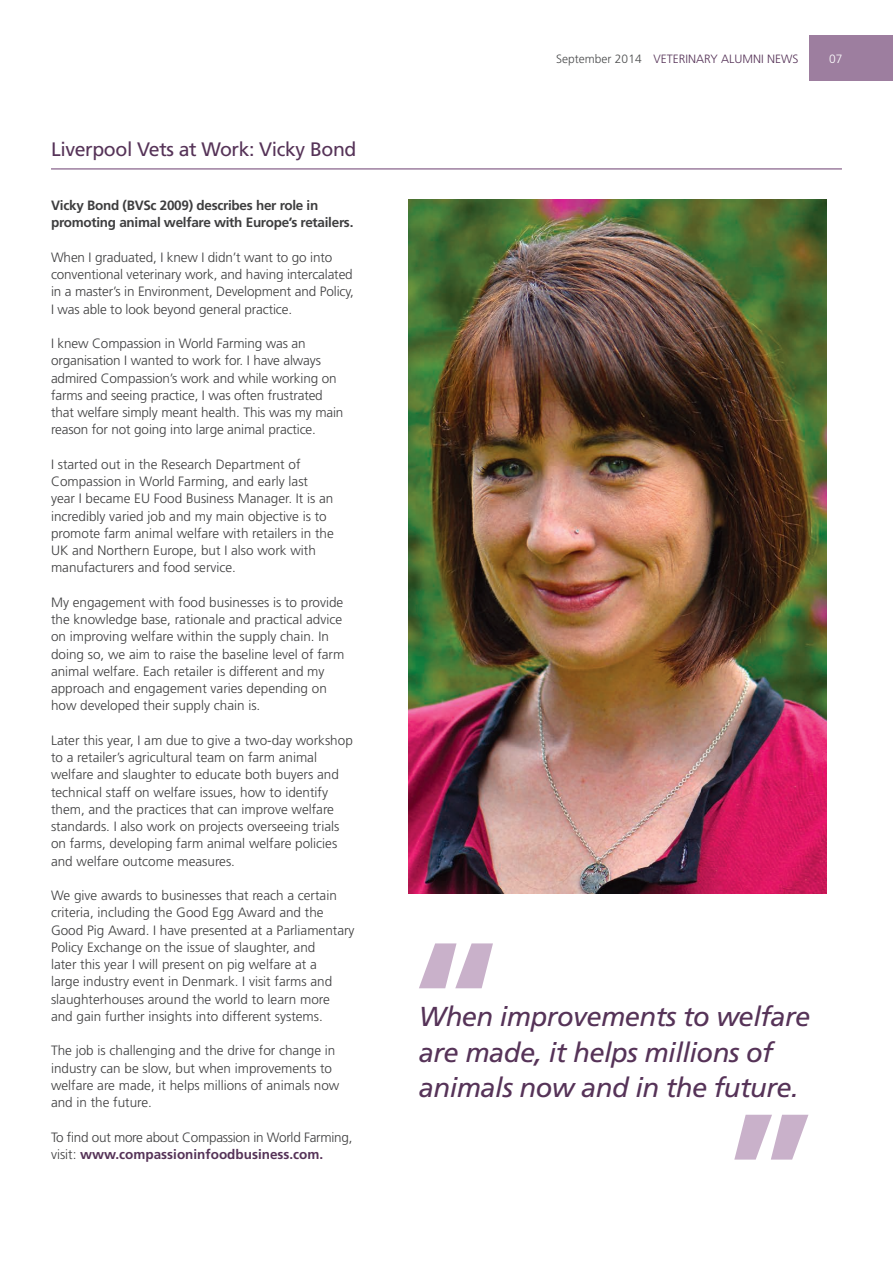
<style>
.page{position:relative;width:893px;height:1263px;background:#fff}
.page>*{position:absolute;margin:0;border:0;box-sizing:border-box;transform-origin:0 0}
.t1{font:italic 27.45px/35.7px "Frutiger LT Std";letter-spacing:-.02em;color:#563358}
.t2{font:19.5px "Frutiger LT Std";letter-spacing:-.02em;color:#563358}
.t3{font:300 13.5px/17.2px "Frutiger LT Std";color:#3e3e3f}
.t4{font:300 13.5px/17.2px "Frutiger LT Std";letter-spacing:-.02em;color:#3e3e3f}
.t5{font:700 13.5px/17.2px "Frutiger LT Std";letter-spacing:-.02em;color:#3e3e3f}
.t6{font:300 12px "Frutiger LT Std";color:#563358}
.t7{font:300 12px "Frutiger LT Std";color:#4b4c4d}
.t8{font:300 12px "Frutiger LT Std";color:#fff}
.s1{font-weight:700;color:#563358}
</style>
<div class="page">
<div style="left:810px;top:36px;width:83px;height:45px;background:#9d7e9f"></div>
<hr style="left:51px;top:168px;width:791px;height:2px;background:#9d7e9f">
<svg style="left:419px;top:943px;width:74px;height:45px"></svg>
<svg style="left:734px;top:1115px;width:74px;height:44px"></svg>
<img style="left:409px;top:200px;width:417px;height:693px">
<p class="t2" style="left:51px;top:138px;width:307px">Liverpool Vets at Work: Vicky Bond</p>
<p class="t5" style="left:51px;top:197px;width:304px">Vicky Bond (BVSc 2009) describes her role in promoting animal welfare with Europe’s retailers.</p>
<p class="t3" style="left:51px;top:249px;width:304px">When I graduated, I knew I didn’t want to go into conventional veterinary work, and having intercalated in a master’s in Environment, Development and Policy, I was able to look beyond general practice.</p>
<p class="t3" style="left:51px;top:335px;width:294px">I knew Compassion in World Farming was an organisation I wanted to work for. I have always admired Compassion’s work and while working on farms and seeing practice, I was often frustrated that welfare simply meant health. This was my main reason for not going into large animal practice.</p>
<p class="t3" style="left:51px;top:456px;width:284px">I started out in the Research Department of Compassion in World Farming, and early last year I became EU Food Business Manager. It is an incredibly varied job and my main objective is to promote farm animal welfare with retailers in the UK and Northern Europe, but I also work with manufacturers and food service.</p>
<p class="t3" style="left:51px;top:594px;width:295px">My engagement with food businesses is to provide the knowledge base, rationale and practical advice on improving welfare within the supply chain. In doing so, we aim to raise the baseline level of farm animal welfare. Each retailer is different and my approach and engagement varies depending on how developed their supply chain is.</p>
<p class="t3" style="left:51px;top:732px;width:303px">Later this year, I am due to give a two-day workshop to a retailer’s agricultural team on farm animal welfare and slaughter to educate both buyers and technical staff on welfare issues, how to identify them, and the practices that can improve welfare standards. I also work on projects overseeing trials on farms, developing farm animal welfare policies and welfare outcome measures.</p>
<p class="t3" style="left:51px;top:887px;width:305px">We give awards to businesses that reach a certain criteria, including the Good Egg Award and the Good Pig Award. I have presented at a Parliamentary Policy Exchange on the issue of slaughter, and<br>later this year I will present on pig welfare at a<br>large industry event in Denmark. I visit farms and slaughterhouses around the world to learn more and gain further insights into different systems.</p>
<p class="t3" style="left:51px;top:1042px;width:290px">The job is challenging and the drive for change in industry can be slow, but when improvements to welfare are made, it helps millions of animals now and in the future.</p>
<p class="t4" style="left:51px;top:1128px;width:303px">To find out more about Compassion in World Farming, visit: <span class="s1">www.compassioninfoodbusiness.com.</span></p>
<p class="t7" style="left:556px;top:52px;width:87px">September 2014</p>
<p class="t6" style="left:653px;top:52px;width:147px">VETERINARY ALUMNI NEWS</p>
<p class="t8" style="left:829px;top:52px;width:15px">07</p>
<p class="t1" style="left:419px;top:998px;width:393px">When improvements to welfare are made, it helps millions of animals now and in the future.</p>
</div>
